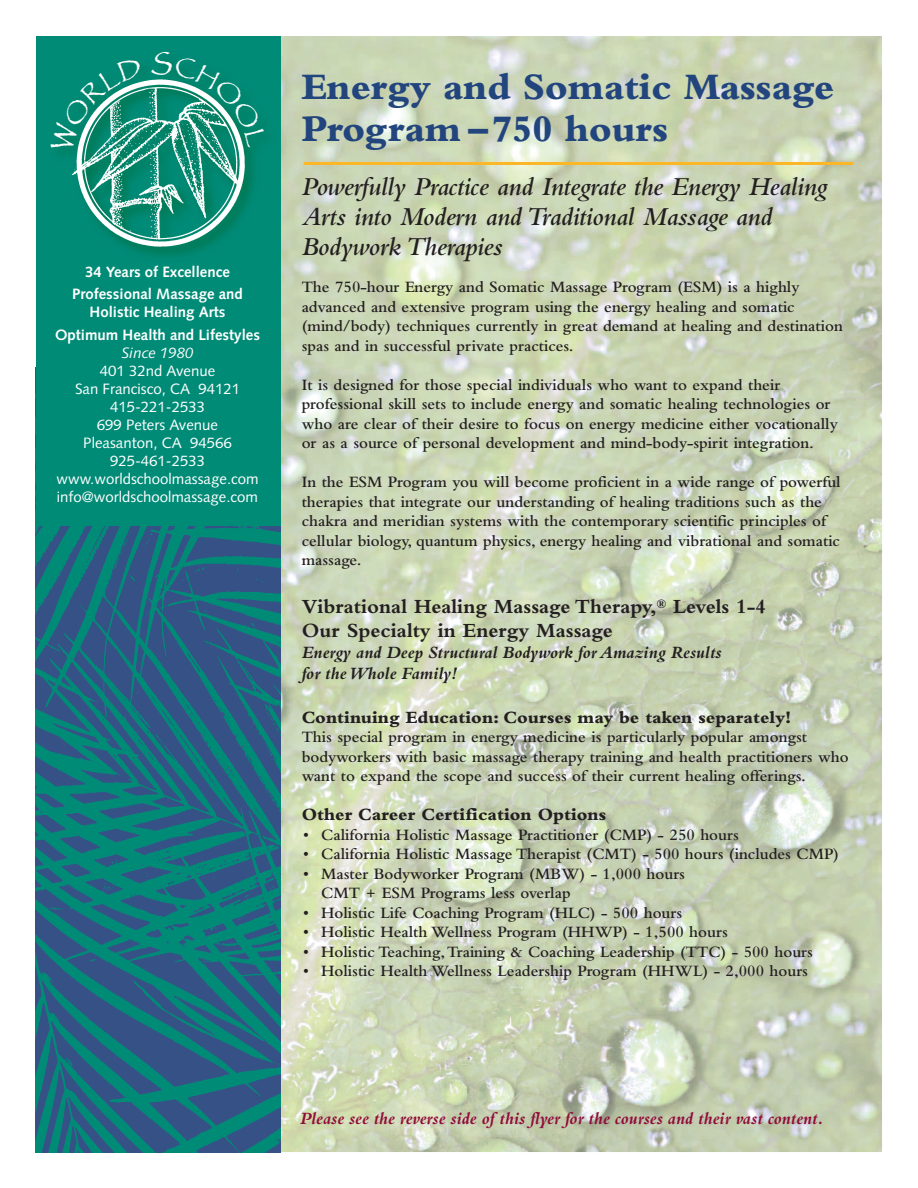
<style>
.page{position:relative;width:918px;height:1188px;background:#fff}
.page>*{position:absolute;margin:0;border:0;box-sizing:border-box;transform-origin:0 0}
.t1{font:800 39px/42px "Bembo";letter-spacing:-.01em;color:#22457e}
.t2{font:italic 600 27px/30px "Bembo";letter-spacing:-.01em;color:#231f20}
.t3{font:700 21px/24px "Bembo";color:#231f20}
.t4{font:800 18px "Bembo";color:#231f20}
.t5{font:italic 700 18px "Bembo";color:#900c3a}
.t6{font:italic 700 18px/21px "Bembo";color:#231f20}
.t7{font:600 16.5px/19.5px "Bembo";color:#231f20}
.t8{font:15px/18px "Syntax LT Std";color:#fff;text-align:center}
.t9{font:700 15px/22.5px "Syntax LT Std";color:#fff;text-align:center}
.t10{font:italic 15px "Syntax LT Std";color:#fff}
.s1{font-weight:400}
</style>
<div class="page">
<img style="left:280px;top:36px;width:602px;height:1116px">
<img style="left:36px;top:525px;width:244px;height:627px">
<div style="left:36px;top:36px;width:244px;height:489px;background:#008b77"></div>
<img style="left:139px;top:39px;width:147px;height:231px">
<img style="left:71px;top:67px;width:193px;height:184px">
<hr style="left:304px;top:162px;width:550px;height:3px;background:#fcb729">
<svg style="left:60px;top:57px;width:83px;height:96px"></svg>
<svg style="left:152px;top:51px;width:115px;height:98px"></svg>
<p class="t9" style="left:72px;top:262px;width:172px">34 Years of Excellence<br>Professional Massage and</p>
<p class="t9" style="left:55px;top:302px;width:206px">Holistic Healing Arts<br>Optimum Health and Lifestyles</p>
<p class="t10" style="left:122px;top:347px;width:73px">Since 1980</p>
<p class="t8" style="left:56px;top:363px;width:204px">401 32nd Avenue<br>San Francisco, CA 94121<br>415-221-2533<br>699 Peters Avenue<br>Pleasanton, CA 94566<br>925-461-2533 www.worldschoolmassage.com info@worldschoolmassage.com</p>
<h1 class="t1" style="left:302px;top:70px;width:534px">Energy and Somatic Massage<br>Program –750 hours</h1>
<h2 class="t2" style="left:302px;top:174px;width:527px">Powerfully Practice and Integrate the Energy Healing<br>Arts into Modern and Traditional Massage and<br>Bodywork Therapies</h2>
<p class="t7" style="left:302px;top:279px;width:543px">The 750-hour Energy and Somatic Massage Program (ESM) is a highly advanced and extensive program using the energy healing and somatic (mind/body) techniques currently in great demand at healing and destination spas and in successful private practices.</p>
<p class="t7" style="left:302px;top:377px;width:538px">It is designed for those special individuals who want to expand their professional skill sets to include energy and somatic healing technologies or who are clear of their desire to focus on energy medicine either vocationally or as a source of personal development and mind-body-spirit integration.</p>
<p class="t7" style="left:302px;top:474px;width:541px">In the ESM Program you will become proficient in a wide range of powerful therapies that integrate our understanding of healing traditions such as the chakra and meridian systems with the contemporary scientific principles of cellular biology, quantum physics, energy healing and vibrational and somatic massage.</p>
<p class="t3" style="left:302px;top:597px;width:466px">Vibrational Healing Massage Therapy,<sup>®</sup> Levels 1-4<br>Our Specialty in Energy Massage</p>
<p class="t6" style="left:302px;top:644px;width:421px">Energy and Deep Structural Bodywork for Amazing Results for theWhole Family!</p>
<p class="t4" style="left:302px;top:711px;width:491px">Continuing Education: Courses may be taken separately!</p>
<p class="t7" style="left:302px;top:729px;width:549px">This special program in energy medicine is particularly popular amongst bodyworkers with basic massage therapy training and health practitioners who want to expand the scope and success of their current healing offerings.</p>
<p class="t4" style="left:302px;top:809px;width:306px">Other Career Certification Options</p>
<p class="t7" style="left:303px;top:827px;width:437px"><span class="s1">•</span> California Holistic Massage Practitioner (CMP) - 250 hours</p>
<p class="t7" style="left:303px;top:846px;width:537px"><span class="s1">•</span> California Holistic Massage Therapist (CMT) - 500 hours (includes CMP)</p>
<p class="t7" style="left:321px;top:866px;width:365px;text-indent:-18px"><span class="s1">•</span> Master Bodyworker Program (MBW) - 1,000 hours<br>CMT + ESM Programs less overlap</p>
<p class="t7" style="left:303px;top:905px;width:381px"><span class="s1">•</span> Holistic Life Coaching Program (HLC) - 500 hours</p>
<p class="t7" style="left:303px;top:924px;width:426px"><span class="s1">•</span> Holistic Health Wellness Program (HHWP) - 1,500 hours</p>
<p class="t7" style="left:303px;top:944px;width:511px"><span class="s1">•</span> Holistic Teaching,Training &amp; Coaching Leadership (TTC) - 500 hours</p>
<p class="t7" style="left:303px;top:963px;width:506px"><span class="s1">•</span> Holistic Health Wellness Leadership Program (HHWL) - 2,000 hours</p>
<p class="t5" style="left:300px;top:1112px;width:525px">Please see the reverse side of this flyer for the courses and their vast content.</p>
</div>
